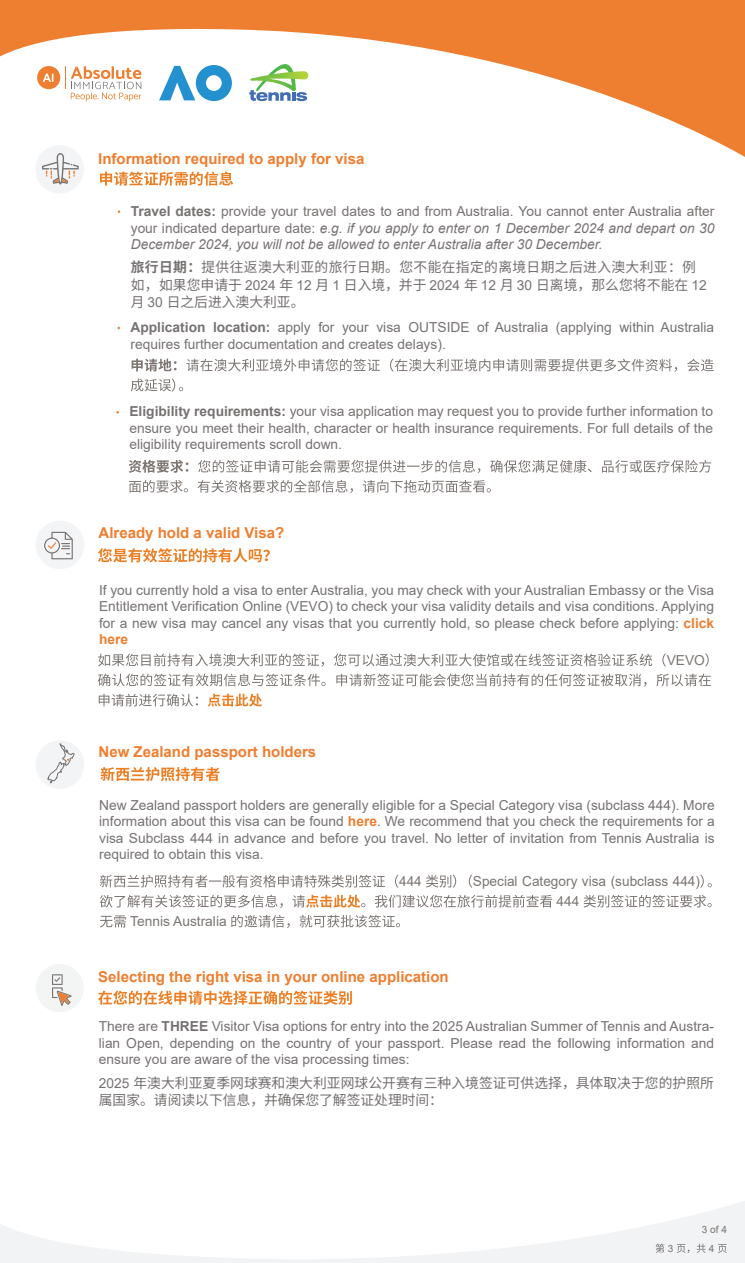
<style>
.page{position:relative;width:745px;height:1263px;background:#fff}
.page>*{position:absolute;margin:0;border:0;box-sizing:border-box;transform-origin:0 0}
.t1{font:700 15px "Arial";color:#ee7e30}
.t2{font:13.75px/16.5px "Arial";color:#777272;text-align:justify}
.t3{font:italic 13.75px/16.5px "Arial";color:#777272;text-align:justify}
.t4{font:13.75px/18.6px "Noto Sans SC";letter-spacing:.025em;color:#777272}
.t5{font:13.75px/16.5px "Noto Sans SC";letter-spacing:.005em;color:#777272}
.t6{font:13.75px/20px "Arial";color:#7c7572}
.t7{font:10px "Arial";color:#767171}
.t8{font:10px "Arial";color:#757171}
.s1{font-weight:700;font-style:normal}
.s2{font-style:normal}
.s3{font-weight:700}
.s4{font-family:"Arial"}
.s5{font-weight:700;color:#ee7e30}
</style>
<div class="page">
<div style="left:35px;top:145px;width:49px;height:48px;background:#f3f4f5;border-radius:50%"></div>
<svg style="left:42px;top:166px;width:37px;height:18px"></svg>
<svg style="left:100px;top:171px;width:133px;height:15px"></svg>
<svg style="left:131px;top:359px;width:45px;height:12px"></svg>
<svg style="left:186px;top:358px;width:527px;height:14px"></svg>
<svg style="left:131px;top:378px;width:52px;height:14px"></svg>
<svg style="left:128px;top:460px;width:60px;height:13px"></svg>
<svg style="left:198px;top:460px;width:512px;height:13px"></svg>
<svg style="left:129px;top:480px;width:361px;height:13px"></svg>
<div style="left:36px;top:521px;width:48px;height:48px;background:#f3f4f5;border-radius:50%"></div>
<svg style="left:44px;top:532px;width:29px;height:27px"></svg>
<svg style="left:98px;top:653px;width:567px;height:13px"></svg>
<svg style="left:705px;top:653px;width:3px;height:13px"></svg>
<svg style="left:98px;top:673px;width:612px;height:13px"></svg>
<svg style="left:99px;top:694px;width:99px;height:12px"></svg>
<svg style="left:207px;top:693px;width:55px;height:13px"></svg>
<svg style="left:98px;top:548px;width:172px;height:14px"></svg>
<div style="left:36px;top:740px;width:48px;height:49px;background:#f3f4f5;border-radius:50%"></div>
<svg style="left:47px;top:743px;width:28px;height:40px"></svg>
<svg style="left:100px;top:874px;width:298px;height:13px"></svg>
<svg style="left:426px;top:874px;width:46px;height:13px"></svg>
<svg style="left:700px;top:874px;width:11px;height:13px"></svg>
<svg style="left:100px;top:894px;width:452px;height:14px"></svg>
<svg style="left:583px;top:895px;width:128px;height:12px"></svg>
<svg style="left:100px;top:915px;width:26px;height:12px"></svg>
<svg style="left:231px;top:915px;width:169px;height:13px"></svg>
<svg style="left:100px;top:767px;width:119px;height:14px"></svg>
<div style="left:36px;top:964px;width:48px;height:48px;background:#f3f4f4;border-radius:50%"></div>
<svg style="left:52px;top:974px;width:20px;height:32px"></svg>
<svg style="left:98px;top:990px;width:253px;height:15px"></svg>
<svg style="left:0;top:0;width:744px;height:166px"></svg>
<svg style="left:159px;top:65px;width:73px;height:36px"></svg>
<svg style="left:37px;top:66px;width:104px;height:35px"></svg>
<svg style="left:249px;top:64px;width:59px;height:37px"></svg>
<svg style="left:0;top:1201px;width:744px;height:62px"></svg>
<svg style="left:655px;top:1243px;width:9px;height:9px"></svg>
<svg style="left:676px;top:1243px;width:29px;height:10px"></svg>
<svg style="left:717px;top:1244px;width:9px;height:8px"></svg>
<p class="t1" style="left:98px;top:148px;width:267px">Information required to apply for visa</p>
<p class="t3" style="left:131px;top:203px;width:584px"><span class="s1">Travel dates:</span> <span class="s2">provide your travel dates to and from Australia. You cannot enter Australia after your indicated departure date:</span> e.g. if you apply to enter on 1 December 2024 and depart on 30<br>December 2024, you will not be allowed to enter Australia after 30 December.</p>
<p class="t4" style="left:131px;top:258px;width:577px"><span class="s3">旅行日期：</span>提供往返澳大利亚的旅行日期。您不能在指定的离境日期之后进入澳大利亚：例如，如果您申请于 <span class="s4">2024</span> 年 <span class="s4">12</span> 月 <span class="s4">1</span> 日入境，并于 <span class="s4">2024</span> 年 <span class="s4">12</span> 月 <span class="s4">30</span> 日离境，那么您将不能在 <span class="s4">12</span></p>
<p class="t5" style="left:131px;top:294px;width:175px">月 <span class="s4">30</span> 日之后进入澳大利亚。</p>
<p class="t2" style="left:130px;top:319px;width:584px"><span class="s3">Application location:</span> apply for your visa OUTSIDE of Australia (applying within Australia requires further documentation and creates delays).</p>
<p class="t2" style="left:129px;top:403px;width:584px"><span class="s3">Eligibility requirements:</span> your visa application may request you to provide further information to ensure you meet their health, character or health insurance requirements. For full details of the eligibility requirements scroll down.</p>
<p class="t1" style="left:98px;top:522px;width:187px">Already hold a valid Visa?</p>
<p class="t2" style="left:99px;top:581px;width:616px">If you currently hold a visa to enter Australia, you may check with your Australian Embassy or the Visa Entitlement Verification Online (VEVO) to check your visa validity details and visa conditions. Applying for a new visa may cancel any visas that you currently hold, so please check before applying: <span class="s5">click here</span></p>
<p class="t1" style="left:98px;top:741px;width:219px">New Zealand passport holders</p>
<p class="t6" style="left:666px;top:650px;width:40px">VEVO</p>
<p class="t2" style="left:99px;top:796px;width:616px">New Zealand passport holders are generally eligible for a Special Category visa (subclass 444). More information about this visa can be found <span class="s5">here</span>. We recommend that you check the requirements for a visa Subclass 444 in advance and before you travel. No letter of invitation from Tennis Australia is required to obtain this visa.</p>
<p class="t6" style="left:130px;top:911px;width:98px">Tennis Australia</p>
<p class="t6" style="left:399px;top:871px;width:24px">444</p>
<p class="t6" style="left:556px;top:871px;width:145px;text-indent:-84px">Special Category visa (subclass 444)<br>444</p>
<p class="t1" style="left:98px;top:966px;width:352px">Selecting the right visa in your online application</p>
<p class="t2" style="left:99px;top:1018px;width:616px">There are <span class="s3">THREE</span> Visitor Visa options for entry into the 2025 Australian Summer of Tennis and Austra&shy;lian Open, depending on the country of your passport. Please read the following information and ensure you are aware of the visa processing times:</p>
<p class="t5" style="left:99px;top:1075px;width:616px"><span class="s4">2025</span> 年澳大利亚夏季网球赛和澳大利亚网球公开赛有三种入境签证可供选择，具体取决于您的护照所属国家。请阅读以下信息，并确保您了解签证处理时间：</p>
<p class="t7" style="left:701px;top:1222px;width:27px">3 of 4</p>
<p class="t8" style="left:667px;top:1241px;width:7px">3</p>
<p class="t8" style="left:708px;top:1241px;width:7px">4</p>
</div>
